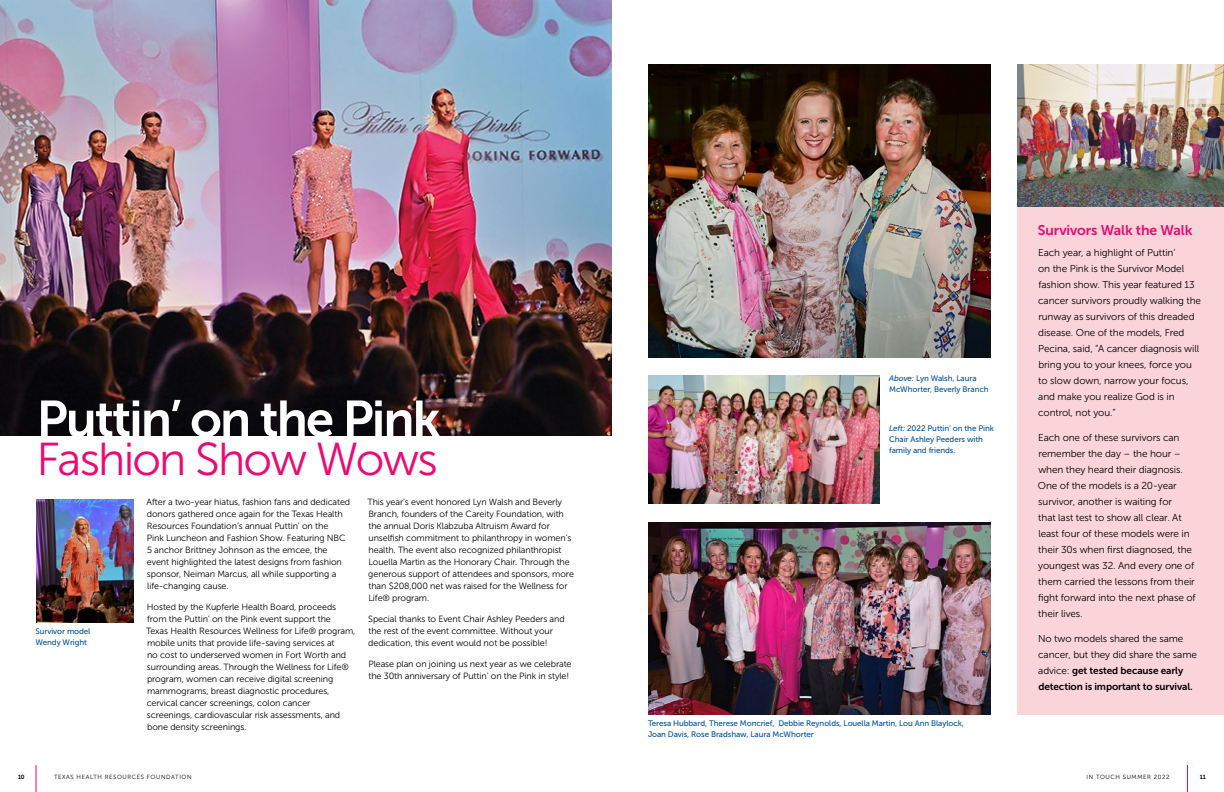
<style>
.page{position:relative;width:1224px;height:792px;background:#fff}
.page>*{position:absolute;margin:0;border:0;box-sizing:border-box;transform-origin:0 0}
.t1{font:51px "Museo Sans 700";letter-spacing:-.04em;color:#fff}
.t2{font:46px "Museo Sans 300";letter-spacing:-.04em;color:#ed0972}
.t3{font:14px "Museo Sans 700";letter-spacing:-.01em;color:#ed0972}
.t4{font:10px/16px "Museo Sans 300";letter-spacing:-.01em;color:#000}
.t5{font:10px/16px "Museo Sans 700";letter-spacing:-.01em;color:#000}
.t6{font:9px/12px "Museo Sans 300";letter-spacing:-.01em;color:#000}
.t7{font:8px/11px "Museo Sans 500";letter-spacing:-.01em;color:#00539b}
.t8{font:6px "Museo Sans 300";letter-spacing:.1em;color:#000}
.t9{font:6px "Museo Sans 700";color:#000}
.s1{font-style:italic}
.s2{font-family:"Museo Sans 300"}
</style>
<div class="page">
<img style="left:648px;top:522px;width:343px;height:193px">
<img style="left:648px;top:375px;width:231px;height:128px">
<img style="left:0;top:0;width:612px;height:436px">
<svg style="left:36px;top:765px;width:1px;height:27px"></svg>
<svg style="left:1187px;top:765px;width:1px;height:27px"></svg>
<div style="left:1017px;top:64px;width:207px;height:651px;background:#fbd4da"></div>
<img style="left:1017px;top:64px;width:207px;height:143px">
<img style="left:36px;top:499px;width:97px;height:124px">
<img style="left:648px;top:64px;width:343px;height:293px">
<h1 class="t1" style="left:36px;top:391px;width:406px">Puttin’ on the Pink</h1>
<h2 class="t2" style="left:36px;top:434px;width:403px">Fashion Show Wows</h2>
<p class="t6" style="left:147px;top:496px;width:205px">After a two-year hiatus, fashion fans and dedicated donors gathered once again for the Texas Health Resources Foundation’s annual Puttin’ on the<br>Pink Luncheon and Fashion Show. Featuring NBC 5 anchor Brittney Johnson as the emcee, the event highlighted the latest designs from fashion sponsor, Neiman Marcus, all while supporting a life-changing cause.</p>
<p class="t6" style="left:146px;top:601px;width:211px">Hosted by the Kupferle Health Board, proceeds from the Puttin’ on the Pink event support the<br>Texas Health Resources Wellness for Life® program, mobile units that provide life-saving services at<br>no cost to underserved women in Fort Worth and surrounding areas. Through the Wellness for Life® program, women can receive digital screening mammograms, breast diagnostic procedures, cervical cancer screenings, colon cancer screenings, cardiovascular risk assessments, and bone density screenings.</p>
<p class="t6" style="left:367px;top:496px;width:208px">This year’s event honored Lyn Walsh and Beverly Branch, founders of the Careity Foundation, with the annual Doris Klabzuba Altruism Award for unselfish commitment to philanthropy in women’s health. The event also recognized philanthropist Louella Martin as the Honorary Chair. Through the generous support of attendees and sponsors, more than $208,000 net was raised for the Wellness for Life® program.</p>
<p class="t6" style="left:368px;top:613px;width:198px">Special thanks to Event Chair Ashley Peeders and the rest of the event committee. Without your dedication, this event would not be possible!</p>
<p class="t6" style="left:368px;top:658px;width:205px">Please plan on joining us next year as we celebrate the 30th anniversary of Puttin’ on the Pink in style!</p>
<p class="t7" style="left:36px;top:625px;width:56px">Survivor model<br>Wendy Wright</p>
<p class="t9" style="left:18px;top:773px;width:8px">10</p>
<p class="t8" style="left:54px;top:773px;width:139px">TEXAS HEALTH RESOURCES FOUNDATION</p>
<p class="t7" style="left:889px;top:373px;width:101px"><span class="s1">Above:</span> Lyn Walsh, Laura<br>McWhorter, Beverly Branch</p>
<p class="t7" style="left:889px;top:422px;width:106px"><span class="s1">Left:</span> 2022 Puttin’ on the Pink<br>Chair Ashley Peeders with family and friends.</p>
<p class="t7" style="left:648px;top:717px;width:317px">Teresa Hubbard, Therese Moncrief, Debbie Reynolds, Louella Martin, Lou Ann Blaylock,<br>Joan Davis, Rose Bradshaw, Laura McWhorter</p>
<h3 class="t3" style="left:1038px;top:222px;width:156px">Survivors Walk the Walk</h3>
<p class="t4" style="left:1038px;top:244px;width:164px">Each year, a highlight of Puttin’<br>on the Pink is the Survivor Model fashion show. This year featured 13 cancer survivors proudly walking the runway as survivors of this dreaded disease. One of the models, Fred<br>Pecina, said, “A cancer diagnosis will bring you to your knees, force you to slow down, narrow your focus, and make you realize God is in control, not you.”</p>
<p class="t4" style="left:1038px;top:429px;width:159px">Each one of these survivors can remember the day – the hour – when they heard their diagnosis.<br>One of the models is a 20-year survivor, another is waiting for<br>that last test to show all clear. At least four of these models were in their 30s when first diagnosed, the youngest was 32. And every one of them carried the lessons from their fight forward into the next phase of their lives.</p>
<p class="t4" style="left:1038px;top:630px;width:160px">No two models shared the same cancer, but they did share the same</p>
<p class="t5" style="left:1038px;top:662px;width:156px"><span class="s2">advice:</span> get tested because early detection is important to survival.</p>
<p class="t8" style="left:1086px;top:773px;width:84px">IN TOUCH SUMMER 2022</p>
<p class="t9" style="left:1200px;top:773px;width:8px">11</p>
</div>
